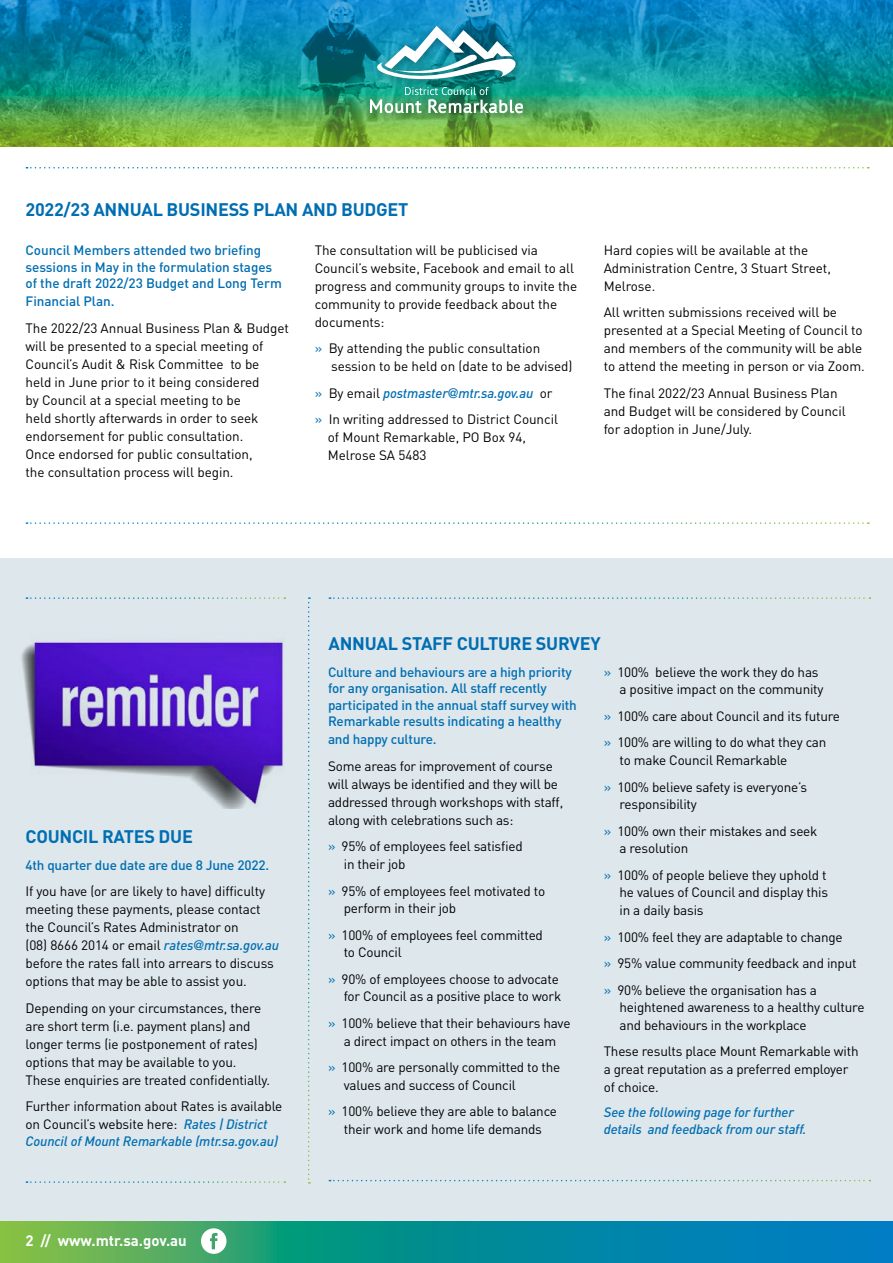
<style>
.page{position:relative;width:893px;height:1263px;background:#fff}
.page>*{position:absolute;margin:0;border:0;box-sizing:border-box;transform-origin:0 0}
.t1{font:700 18px "DIN";letter-spacing:-.015em;color:#006eb2}
.t2{font:700 15px "DIN";color:#fff}
.t3{font:13.5px/18px "DIN";letter-spacing:-.015em;color:#000}
.t4{font:500 13.5px/16.5px "DIN";letter-spacing:-.015em;color:#006eb2}
.t5{font:italic 500 13.5px/16.5px "DIN";letter-spacing:-.01em;color:#006eb2}
.s1{color:#006eb2}
.s2{font-weight:500;font-style:italic;color:#006eb2}
.s3{font-family:"Helvetica Neue";font-weight:500;font-style:italic;color:#006eb2}
</style>
<div class="page">
<div style="left:0;top:558px;width:893px;height:664px;background:#dde7ec"></div>
<svg style="left:308px;top:597px;width:2px;height:586px"></svg>
<svg style="left:26px;top:167px;width:842px;height:1px"></svg>
<svg style="left:26px;top:522px;width:842px;height:2px"></svg>
<svg style="left:26px;top:597px;width:259px;height:2px"></svg>
<svg style="left:329px;top:597px;width:541px;height:2px"></svg>
<svg style="left:329px;top:1180px;width:541px;height:1px"></svg>
<svg style="left:26px;top:1181px;width:259px;height:2px"></svg>
<img style="left:21px;top:640px;width:262px;height:169px">
<img style="left:0;top:0;width:893px;height:146px">
<svg style="left:0;top:1222px;width:893px;height:41px;background:#1b938d"></svg>
<svg style="left:201px;top:1228px;width:26px;height:26px"></svg>
<div style="left:362px;top:19px;width:171px;height:105px;background:#000;opacity:.35"></div>
<img style="left:370px;top:26px;width:153px;height:87px">
<h1 class="t1" style="left:26px;top:198px;width:384px">2022/23 ANNUAL BUSINESS PLAN AND BUDGET</h1>
<p class="t4" style="left:26px;top:241px;width:258px">Council Members attended two briefing sessions in May in the formulation stages of the draft 2022/23 Budget and Long Term</p>
<p class="t4" style="left:26px;top:292px;width:90px">Financial Plan.</p>
<p class="t3" style="left:26px;top:318px;width:265px">The 2022/23 Annual Business Plan &amp; Budget will be presented to a special meeting of Council’s Audit &amp; Risk Committee to be<br>held in June prior to it being considered<br>by Council at a special meeting to be<br>held shortly afterwards in order to seek endorsement for public consultation.<br>Once endorsed for public consultation,<br>the consultation process will begin.</p>
<p class="t3" style="left:315px;top:241px;width:264px">The consultation will be publicised via Council’s website, Facebook and email to all progress and community groups to invite the community to provide feedback about the documents:</p>
<p class="t3" style="left:331px;top:339px;width:243px;text-indent:-16px"><span class="s1">»</span> By attending the public consultation session to be held on (date to be advised)</p>
<p class="t3" style="left:315px;top:379px;width:245px;line-height:26.5px"><span class="s1">»</span> By email <span class="s2">postmaster</span><span class="s3">@</span><span class="s2">mtr.sa.gov.au</span> or <span class="s1">»</span> In writing addressed to District Council</p>
<p class="t3" style="left:328px;top:428px;width:200px">of Mount Remarkable, PO Box 94,<br>Melrose SA 5483</p>
<p class="t3" style="left:604px;top:241px;width:229px">Hard copies will be available at the<br>Administration Centre, 3 Stuart Street,<br>Melrose.</p>
<p class="t3" style="left:604px;top:303px;width:263px">All written submissions received will be presented at a Special Meeting of Council to and members of the community will be able to attend the meeting in person or via Zoom.</p>
<p class="t3" style="left:604px;top:384px;width:244px">The final 2022/23 Annual Business Plan and Budget will be considered by Council for adoption in June/July.</p>
<h1 class="t1" style="left:26px;top:825px;width:169px">COUNCIL RATES DUE</h1>
<p class="t4" style="left:26px;top:856px;width:245px">4th quarter due date are due 8 June 2022.</p>
<p class="t3" style="left:26px;top:882px;width:255px">If you have (or are likely to have) difficulty meeting these payments, please contact the Council’s Rates Administrator on<br>(08) 8666 2014 or email <span class="s2">rates</span><span class="s3">@</span><span class="s2">mtr.sa.gov.au </span>before the rates fall into arrears to discuss options that may be able to assist you.</p>
<p class="t3" style="left:26px;top:998px;width:246px">Depending on your circumstances, there are short term (i.e. payment plans) and longer terms (ie postponement of rates) options that may be available to you.<br>These enquiries are treated confidentially.</p>
<p class="t3" style="left:26px;top:1097px;width:258px">Further information about Rates is available on Council’s website here: <span class="s2">Rates | District</span></p>
<p class="t5" style="left:26px;top:1132px;width:254px">Council of Mount Remarkable (mtr.sa.gov.au)</p>
<p class="t2" style="left:26px;top:1231px;width:163px">2 // www.mtr.sa.gov.au</p>
<h1 class="t1" style="left:328px;top:632px;width:274px">ANNUAL STAFF CULTURE SURVEY</h1>
<p class="t4" style="left:328px;top:663px;width:250px">Culture and behaviours are a high priority for any organisation. All staff recently participated in the annual staff survey with Remarkable results indicating a healthy</p>
<p class="t4" style="left:328px;top:731px;width:110px">and happy culture.</p>
<p class="t3" style="left:328px;top:757px;width:237px">Some areas for improvement of course will always be identified and they will be addressed through workshops with staff, along with celebrations such as:</p>
<p class="t3" style="left:344px;top:837px;width:180px;text-indent:-16px"><span class="s1">»</span> 95% of employees feel satisfied in their job</p>
<p class="t3" style="left:344px;top:881px;width:203px;text-indent:-16px"><span class="s1">»</span> 95% of employees feel motivated to perform in their job</p>
<p class="t3" style="left:344px;top:926px;width:201px;text-indent:-16px"><span class="s1">»</span> 100% of employees feel committed to Council</p>
<p class="t3" style="left:328px;top:970px;width:235px;text-align:right"><span class="s1">»</span> 90% of employees choose to advocate for Council as a positive place to work</p>
<p class="t3" style="left:328px;top:1014px;width:244px;text-align:center"><span class="s1">»</span> 100% believe that their behaviours have a direct impact on others in the team</p>
<p class="t3" style="left:344px;top:1058px;width:218px;text-indent:-16px"><span class="s1">»</span> 100% are personally committed to the values and success of Council</p>
<p class="t3" style="left:328px;top:1102px;width:231px;text-align:center"><span class="s1">»</span> 100% believe they are able to balance their work and home life demands</p>
<p class="t3" style="left:619px;top:663px;width:206px;text-indent:-16px"><span class="s1">»</span> 100% believe the work they do has a positive impact on the community</p>
<p class="t3" style="left:604px;top:702px;width:238px;line-height:26.5px"><span class="s1">»</span> 100% care about Council and its future <span class="s1">»</span> 100% are willing to do what they can</p>
<p class="t3" style="left:604px;top:747px;width:205px;line-height:26.5px;text-align:center">to make Council Remarkable<br><span class="s1">»</span> 100% believe safety is everyone’s</p>
<p class="t3" style="left:604px;top:791px;width:215px;line-height:26.5px;text-indent:16px">responsibility<br><span class="s1">»</span> 100% own their mistakes and seek</p>
<p class="t3" style="left:604px;top:835px;width:224px;line-height:26.5px;text-indent:16px">a resolution<br><span class="s1">»</span> 100% of people believe they uphold t</p>
<p class="t3" style="left:619px;top:883px;width:210px">he values of Council and display this in a daily basis</p>
<p class="t3" style="left:604px;top:923px;width:254px;line-height:26.5px"><span class="s1">»</span> 100% feel they are adaptable to change<br><span class="s1">»</span> 95% value community feedback and input <span class="s1">»</span> 90% believe the organisation has a</p>
<p class="t3" style="left:619px;top:998px;width:246px">heightened awareness to a healthy culture and behaviours in the workplace</p>
<p class="t3" style="left:604px;top:1042px;width:256px">These results place Mount Remarkable with a great reputation as a preferred employer of choice.</p>
<p class="t5" style="left:604px;top:1104px;width:204px">See the following page for further details and feedback from our staff.</p>
</div>
